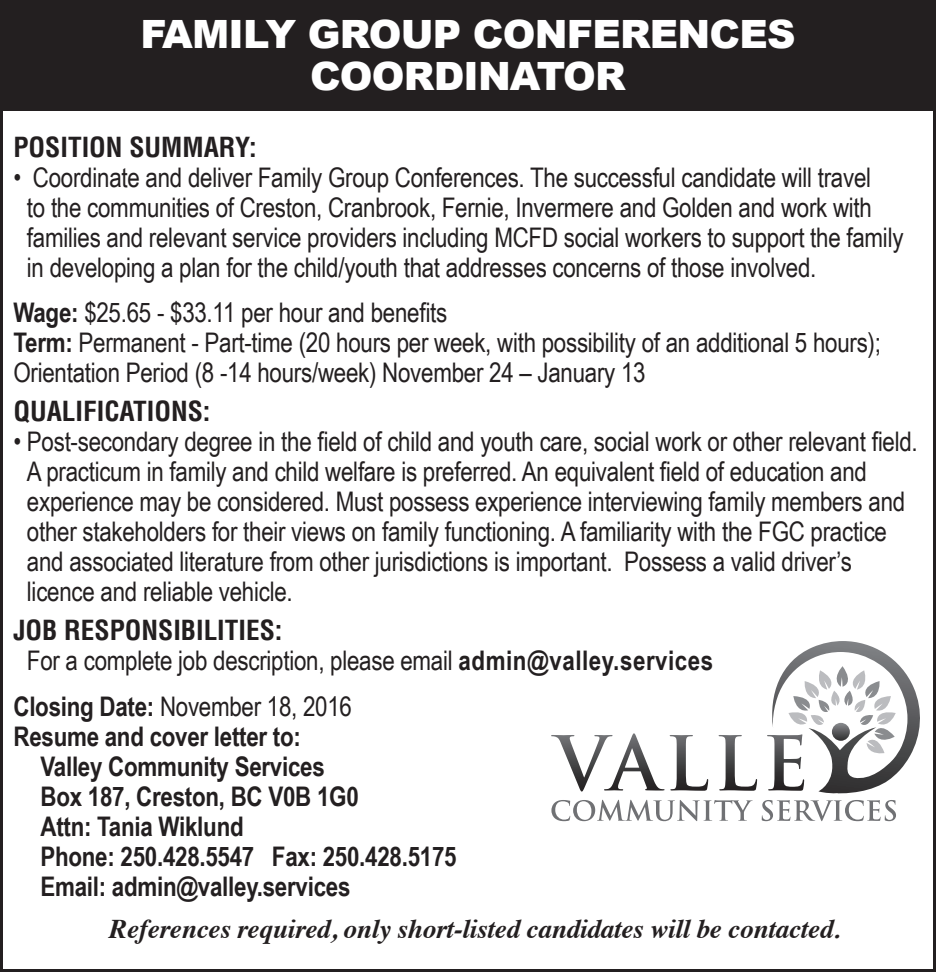
<style>
.page{position:relative;width:936px;height:972px;background:#fff}
.page>*{position:absolute;margin:0;border:0;box-sizing:border-box;transform-origin:0 0}
.t1{font:900 39px/42px "Arial";letter-spacing:-.02em;color:#fff;text-align:center}
.t2{font:27px/30px "Arial Narrow";letter-spacing:-.01em;color:#231f20}
.t3{font:700 27px/30px "Arial Narrow";letter-spacing:-.01em;color:#231f20}
.t4{font:italic 700 27px "Times";letter-spacing:-.01em;color:#231f20}
.t5{font:700 condensed 27px "Helvetica LT Std";color:#231f20}
.s1{font-weight:700}
</style>
<div class="page">
<div style="left:0;top:0;width:936px;height:110px;background:#231f20"></div>
<svg style="left:551px;top:641px;width:369px;height:180px"></svg>
<h1 class="t1" style="left:140px;top:12px;width:657px">FAMILY GROUP CONFERENCES<br>COORDINATOR</h1>
<p class="t5" style="left:14px;top:130px;width:245px">POSITION SUMMARY:</p>
<p class="t2" style="left:27px;top:161px;width:878px;text-indent:-13px">• Coordinate and deliver Family Group Conferences. The successful candidate will travel<br>to the communities of Creston, Cranbrook, Fernie, Invermere and Golden and work with families and relevant service providers including MCFD social workers to support the family in developing a plan for the child/youth that addresses concerns of those involved.</p>
<p class="t2" style="left:13px;top:296px;width:869px"><span class="s1">Wage:</span> $25.65 - $33.11 per hour and benefits<br><span class="s1">Term:</span> Permanent - Part-time (20 hours per week, with possibility of an additional 5 hours);<br>Orientation Period (8 -14 hours/week) November 24 – January 13</p>
<p class="t5" style="left:13px;top:394px;width:199px">QUALIFICATIONS:</p>
<p class="t2" style="left:27px;top:425px;width:892px;text-indent:-13px">• Post-secondary degree in the field of child and youth care, social work or other relevant field.<br>A practicum in family and child welfare is preferred. An equivalent field of education and experience may be considered. Must possess experience interviewing family members and other stakeholders for their views on family functioning. A familiarity with the FGC practice and associated literature from other jurisdictions is important. Possess a valid driver’s licence and reliable vehicle.</p>
<p class="t5" style="left:13px;top:613px;width:271px">JOB RESPONSIBILITIES:</p>
<p class="t2" style="left:13px;top:636px;width:701px;line-height:46.5px;text-indent:13px">For a complete job description, please email <span class="s1">admin@valley.services<br>Closing Date:</span> November 18, 2016</p>
<p class="t3" style="left:40px;top:720px;width:418px;text-indent:-27px">Resume and cover letter to:<br>Valley Community Services<br>Box 187, Creston, BC V0B 1G0<br>Attn: Tania Wiklund<br>Phone: 250.428.5547 Fax: 250.428.5175<br>Email: admin@valley.services</p>
<p class="t4" style="left:109px;top:904px;width:732px">References required, only short-listed candidates will be contacted.</p>
</div>
